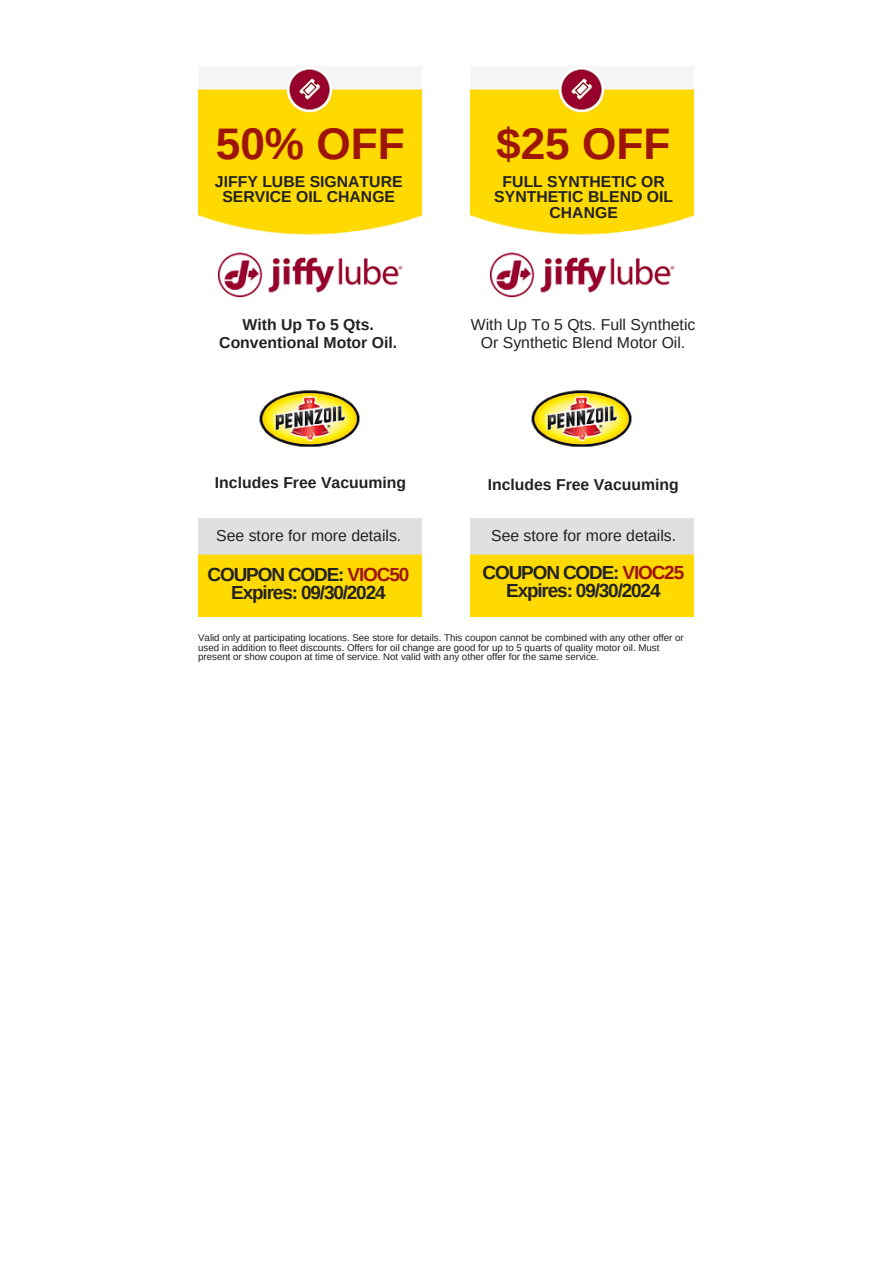
<style>
.page{position:relative;width:894px;height:1264px;background:#fff}
.page>*{position:absolute;margin:0;border:0;box-sizing:border-box;transform-origin:0 0}
.t1{font:700 44.25px "Arimo";color:#9d1506}
.t2{font:700 18.9px/18px "Arimo";letter-spacing:-.06em;color:#222;text-align:center}
.t3{font:700 15.75px/15.8px "Arimo";color:#222;text-align:center}
.t4{font:15.75px/18px "Arimo";color:#222;text-align:center}
.t5{font:15.75px "Arimo";color:#222}
.t6{font:9.75px/9.8px "Arimo";color:#222}
.s1{color:#9d1506}
</style>
<div class="page">
<img style="left:198px;top:67px;width:223px;height:549px">
<img style="left:471px;top:67px;width:222px;height:549px">
<h4 class="t1" style="left:216px;top:119px;width:190px">50% OFF</h4>
<h2 class="t1" style="left:496px;top:119px;width:176px">$25 OFF</h2>
<h3 class="t3" style="left:215px;top:173px;width:189px">JIFFY LUBE SIGNATURE<br>SERVICE OIL CHANGE</h3>
<p class="t3" style="left:494px;top:173px;width:180px">FULL SYNTHETIC OR<br>SYNTHETIC BLEND OIL<br>CHANGE</p>
<h3 class="t3" style="left:219px;top:315px;width:179px;line-height:18px">With Up To 5 Qts.<br>Conventional Motor Oil.</h3>
<h5 class="t4" style="left:471px;top:315px;width:226px">With Up To 5 Qts. Full Synthetic<br>Or Synthetic Blend Motor Oil.</h5>
<h5 class="t3" style="left:215px;top:475px;width:193px">Includes Free Vacuuming</h5>
<h2 class="t3" style="left:487px;top:477px;width:193px">Includes Free Vacuuming</h2>
<h4 class="t5" style="left:216px;top:526px;width:186px">See store for more details.</h4>
<h5 class="t5" style="left:491px;top:526px;width:186px">See store for more details.</h5>
<h1 class="t2" style="left:207px;top:565px;width:203px">COUPON CODE: <span class="s1">VIOC50<br></span>Expires: 09/30/2024</h1>
<h4 class="t2" style="left:482px;top:563px;width:203px">COUPON CODE: <span class="s1">VIOC25<br></span>Expires: 09/30/2024</h4>
<p class="t6" style="left:198px;top:632px;width:487px">Valid only at participating locations. See store for details. This coupon cannot be combined with any other offer or used in addition to fleet discounts. Offers for oil change are good for up to 5 quarts of quality motor oil. Must present or show coupon at time of service. Not valid with any other offer for the same service.</p>
</div>
